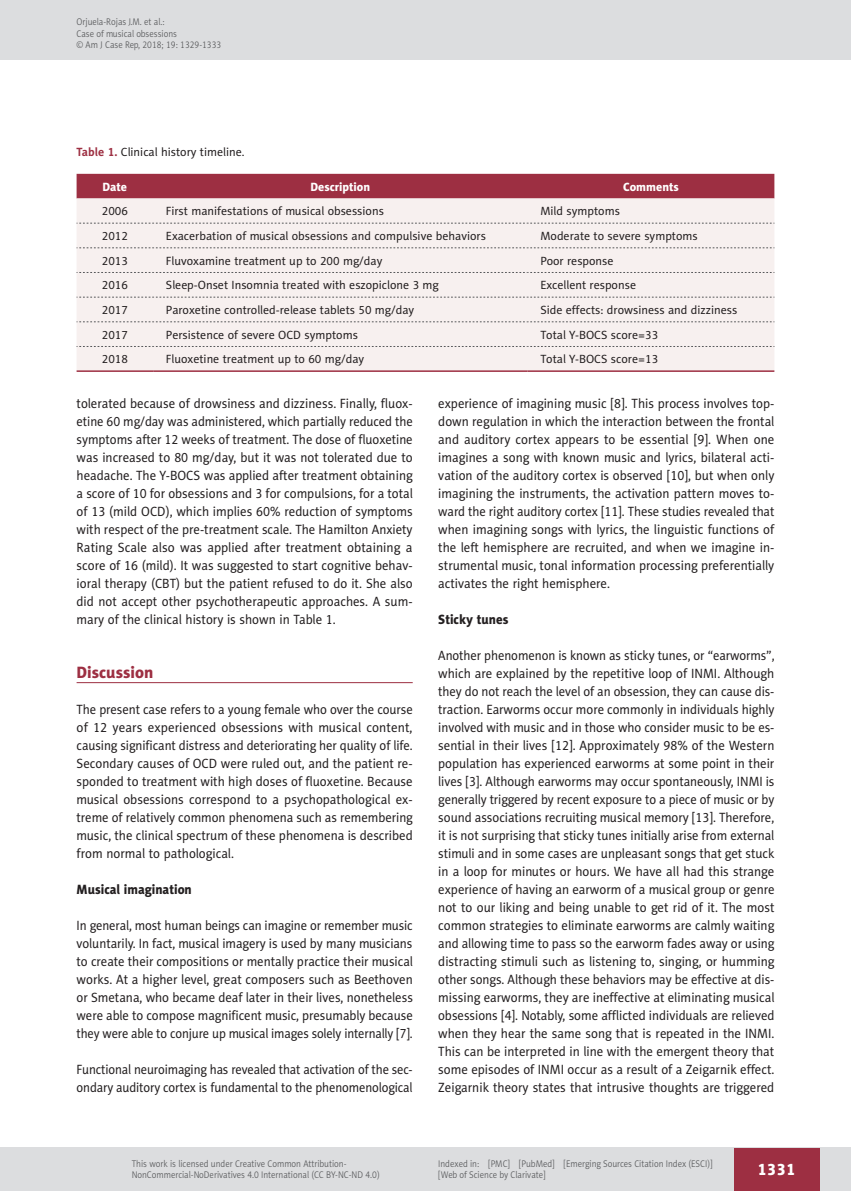
<style>
.page{position:relative;width:851px;height:1191px;background:#fff}
.page>*{position:absolute;margin:0;border:0;box-sizing:border-box;transform-origin:0 0}
.AJCR_Headline_1{font:16.5px "Naomi Sans EFN Heavy";color:#9d2f42}
.t1{font:16.5px "Naomi Sans EFN Heavy";color:#fff}
.AJCR_Body{font:13.5px/18px "Naomi Sans EFN";color:#231f20;text-align:justify;scale:.93 1}
.AJCR_Body-2{font:13.5px/18px "Naomi Sans EFN";color:#231f20;text-align:justify;scale:.95 1}
.AJCR_Body-3{font:13.5px/18px "Naomi Sans EFN";color:#231f20;text-align:justify;scale:.94 1}
.AJCR_Body-4{font:13.5px/18px "Naomi Sans EFN";color:#231f20;scale:.92 1}
.AJCR_Headline_2{font:13.5px "Naomi Sans EFN Heavy";color:#231f20;scale:.95 1}
.AJCR_Tabela_zawartos{font:12px "Naomi Sans EFN";color:#231f20}
.AJCR_Tabela_tytul{font:12px "Naomi Sans EFN";color:#231f20}
.AJCR_Tabela_Head{font:12px "Naomi Sans EFN Heavy";color:#fff}
.AJCR_pagina_zywa{font:9.75px/11.2px "Naomi Sans EFN Light";color:#57585a;scale:.9 1}
.AJCR_pagina_sygnatur{font:9.75px "Naomi Sans EFN Light";color:#57585a;scale:.9 1}
.s1{font-weight:700;color:#9d2f42}
</style>
<div class="page">
<hr style="left:77px;top:682px;width:335px;height:1px;background:#9d2f42">
<div style="left:77px;top:174px;width:697px;height:24px;background:#9d2f42"></div>
<div style="left:77px;top:198px;width:697px;height:172px;background:#f7f0ef"></div>
<svg style="left:77px;top:223px;width:697px;height:1px"></svg>
<svg style="left:77px;top:247px;width:697px;height:1px"></svg>
<svg style="left:77px;top:272px;width:697px;height:1px"></svg>
<svg style="left:77px;top:297px;width:697px;height:1px"></svg>
<svg style="left:77px;top:321px;width:697px;height:1px"></svg>
<svg style="left:77px;top:346px;width:697px;height:1px"></svg>
<hr style="left:77px;top:370px;width:76px;height:2px;background:#9d2f42">
<hr style="left:153px;top:370px;width:374px;height:2px;background:#9d2f42">
<hr style="left:527px;top:370px;width:247px;height:2px;background:#9d2f42">
<div style="left:0;top:1148px;width:850px;height:43px;background:#dcdddf"></div>
<div style="left:733px;top:1147px;width:86px;height:43px;background:#9d2f42"></div>
<div style="left:0;top:0;width:850px;height:60px;background:#dcdddf"></div>
<p class="AJCR_pagina_zywa" style="left:77px;top:16px;width:113px">Orjuela-Rojas J.M. et al.:<br>Case of musical obsessions</p>
<p class="AJCR_pagina_sygnatur" style="left:77px;top:39px;width:162px">© Am J Case Rep, 2018; 19: 1329-1333</p>
<p class="AJCR_Tabela_tytul" style="left:77px;top:145px;width:169px"><span class="s1">Table 1.</span> Clinical history timeline.</p>
<p class="AJCR_Tabela_Head" style="left:103px;top:179px;width:26px">Date</p>
<p class="AJCR_Tabela_Head" style="left:310px;top:179px;width:61px">Description</p>
<p class="AJCR_Tabela_Head" style="left:623px;top:179px;width:57px">Comments</p>
<p class="AJCR_Tabela_zawartos" style="left:102px;top:204px;width:28px">2006</p>
<p class="AJCR_Tabela_zawartos" style="left:166px;top:204px;width:219px">First manifestations of musical obsessions</p>
<p class="AJCR_Tabela_zawartos" style="left:540px;top:204px;width:81px">Mild symptoms</p>
<p class="AJCR_Tabela_zawartos" style="left:102px;top:229px;width:28px">2012</p>
<p class="AJCR_Tabela_zawartos" style="left:166px;top:229px;width:321px">Exacerbation of musical obsessions and compulsive behaviors</p>
<p class="AJCR_Tabela_zawartos" style="left:540px;top:229px;width:159px">Moderate to severe symptoms</p>
<p class="AJCR_Tabela_zawartos" style="left:102px;top:253px;width:28px">2013</p>
<p class="AJCR_Tabela_zawartos" style="left:166px;top:253px;width:218px">Fluvoxamine treatment up to 200 mg/day</p>
<p class="AJCR_Tabela_zawartos" style="left:540px;top:253px;width:75px">Poor response</p>
<p class="AJCR_Tabela_zawartos" style="left:102px;top:278px;width:28px">2016</p>
<p class="AJCR_Tabela_zawartos" style="left:166px;top:278px;width:274px">Sleep-Onset Insomnia treated with eszopiclone 3 mg</p>
<p class="AJCR_Tabela_zawartos" style="left:540px;top:278px;width:97px">Excellent response</p>
<p class="AJCR_Tabela_zawartos" style="left:102px;top:303px;width:28px">2017</p>
<p class="AJCR_Tabela_zawartos" style="left:166px;top:303px;width:250px">Paroxetine controlled-release tablets 50 mg/day</p>
<p class="AJCR_Tabela_zawartos" style="left:540px;top:303px;width:198px">Side effects: drowsiness and dizziness</p>
<p class="AJCR_Tabela_zawartos" style="left:102px;top:327px;width:28px">2017</p>
<p class="AJCR_Tabela_zawartos" style="left:166px;top:327px;width:193px">Persistence of severe OCD symptoms</p>
<p class="AJCR_Tabela_zawartos" style="left:540px;top:327px;width:119px">Total Y-BOCS score=33</p>
<p class="AJCR_Tabela_zawartos" style="left:102px;top:352px;width:28px">2018</p>
<p class="AJCR_Tabela_zawartos" style="left:166px;top:352px;width:200px">Fluoxetine treatment up to 60 mg/day</p>
<p class="AJCR_Tabela_zawartos" style="left:540px;top:352px;width:119px">Total Y-BOCS score=13</p>
<p class="AJCR_Body-2" style="left:77px;top:394px;width:355px">tolerated because of drowsiness and dizziness. Finally, fluox&shy;etine 60 mg/day was administered, which partially reduced the symptoms after 12 weeks of treatment. The dose of fluoxetine was increased to 80 mg/day, but it was not tolerated due to headache. The Y-BOCS was applied after treatment obtaining a score of 10 for obsessions and 3 for compulsions, for a total of 13 (mild OCD), which implies 60% reduction of symptoms with respect of the pre-treatment scale. The Hamilton Anxiety Rating Scale also was applied after treatment obtaining a score of 16 (mild). It was suggested to start cognitive behav&shy;ioral therapy (CBT) but the patient refused to do it. She also did not accept other psychotherapeutic approaches. A sum&shy;mary of the clinical history is shown in Table 1.</p>
<p class="AJCR_Headline_1" style="left:77px;top:662px;width:78px">Discussion</p>
<p class="AJCR_Body-3" style="left:77px;top:700px;width:359px">The present case refers to a young female who over the course of 12 years experienced obsessions with musical content, causing significant distress and deteriorating her quality of life.<br>Secondary causes of OCD were ruled out, and the patient re&shy;sponded to treatment with high doses of fluoxetine. Because musical obsessions correspond to a psychopathological ex&shy;treme of relatively common phenomena such as remembering music, the clinical spectrum of these phenomena is described from normal to pathological.</p>
<p class="AJCR_Headline_2" style="left:77px;top:881px;width:123px">Musical imagination</p>
<p class="AJCR_Body" style="left:77px;top:916px;width:363px">In general, most human beings can imagine or remember music voluntarily. In fact, musical imagery is used by many musicians to create their compositions or mentally practice their musical works. At a higher level, great composers such as Beethoven or Smetana, who became deaf later in their lives, nonetheless were able to compose magnificent music, presumably because they were able to conjure up musical images solely internally [7].</p>
<p class="AJCR_Body-4" style="left:77px;top:1060px;width:367px">Functional neuroimaging has revealed that activation of the sec&shy;ondary auditory cortex is fundamental to the phenomenological</p>
<p class="AJCR_Body-2" style="left:438px;top:394px;width:355px">experience of imagining music [8]. This process involves top&shy;down regulation in which the interaction between the frontal and auditory cortex appears to be essential [9]. When one imagines a song with known music and lyrics, bilateral acti&shy;vation of the auditory cortex is observed [10], but when only imagining the instruments, the activation pattern moves to&shy;ward the right auditory cortex [11]. These studies revealed that when imagining songs with lyrics, the linguistic functions of the left hemisphere are recruited, and when we imagine in&shy;strumental music, tonal information processing preferentially activates the right hemisphere.</p>
<p class="AJCR_Headline_2" style="left:438px;top:611px;width:75px">Sticky tunes</p>
<p class="AJCR_Body" style="left:438px;top:646px;width:363px">Another phenomenon is known as sticky tunes, or “earworms”, which are explained by the repetitive loop of INMI. Although they do not reach the level of an obsession, they can cause dis&shy;traction. Earworms occur more commonly in individuals highly involved with music and in those who consider music to be es&shy;sential in their lives [12]. Approximately 98% of the Western population has experienced earworms at some point in their lives [3]. Although earworms may occur spontaneously, INMI is generally triggered by recent exposure to a piece of music or by sound associations recruiting musical memory [13]. Therefore, it is not surprising that sticky tunes initially arise from external stimuli and in some cases are unpleasant songs that get stuck in a loop for minutes or hours. We have all had this strange experience of having an earworm of a musical group or genre not to our liking and being unable to get rid of it. The most common strategies to eliminate earworms are calmly waiting and allowing time to pass so the earworm fades away or using distracting stimuli such as listening to, singing, or humming other songs. Although these behaviors may be effective at dis&shy;missing earworms, they are ineffective at eliminating musical obsessions [4]. Notably, some afflicted individuals are relieved when they hear the same song that is repeated in the INMI.<br>This can be interpreted in line with the emergent theory that some episodes of INMI occur as a result of a Zeigarnik effect.<br>Zeigarnik theory states that intrusive thoughts are triggered</p>
<p class="AJCR_pagina_zywa" style="left:132px;top:1158px;width:277px">This work is licensed under Creative Common Attribution-<br>NonCommercial-NoDerivatives 4.0 International (CC BY-NC-ND 4.0)</p>
<p class="AJCR_pagina_zywa" style="left:438px;top:1158px;width:306px">Indexed in: [PMC] [PubMed] [Emerging Sources Citation Index (ESCI)] [Web of Science by Clarivate]</p>
<p class="t1" style="left:757px;top:1159px;width:40px">1331</p>
</div>
